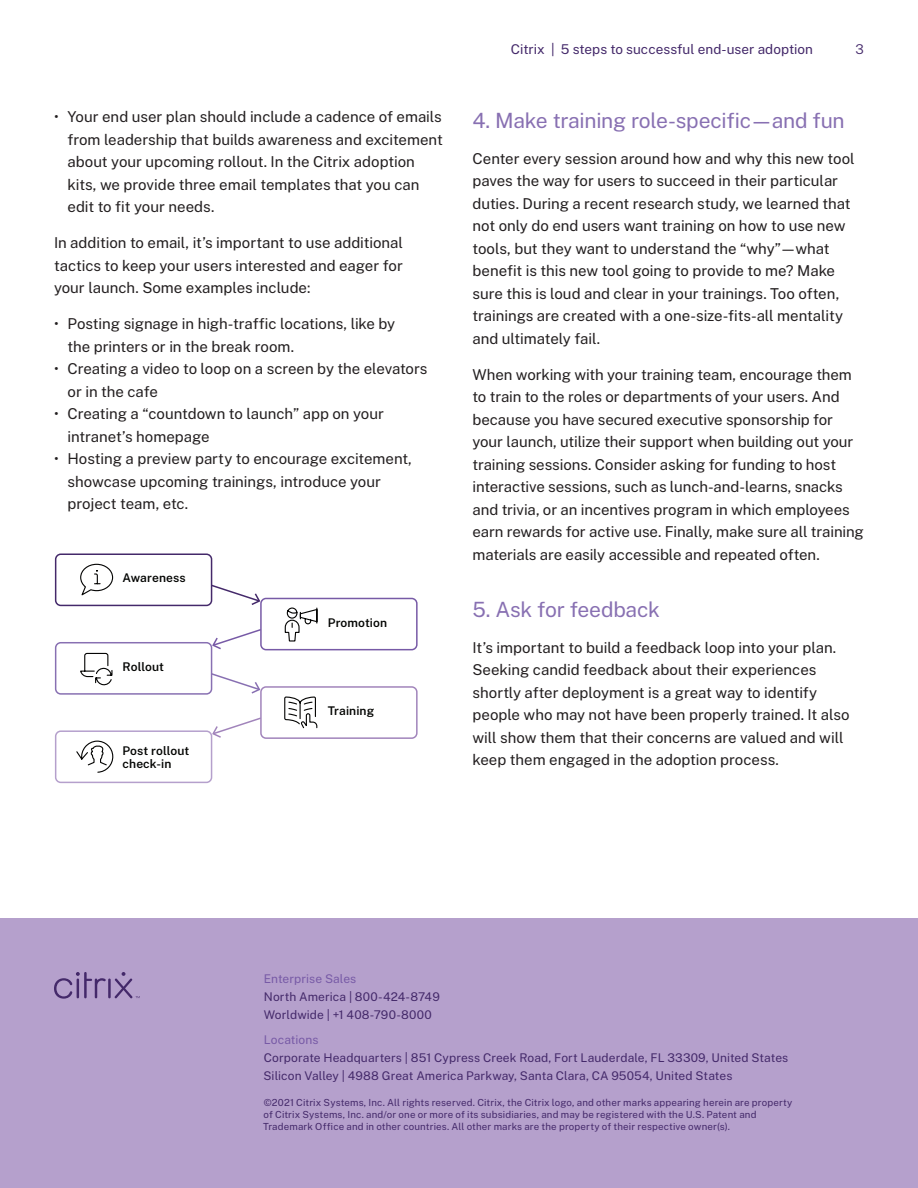
<style>
.page{position:relative;width:918px;height:1188px;background:#fff}
.page>*{position:absolute;margin:0;border:0;box-sizing:border-box;transform-origin:0 0}
.Subhead_L2{font:21px "Public Sans";letter-spacing:-.01em;color:#8870b2}
.Body{font:15px/22.5px "Public Sans";letter-spacing:-.005em;color:#231f20}
.t1{font:13.5px "Public Sans";letter-spacing:.005em;color:#44296a}
.t2{font:300 13.5px "Public Sans";color:#44296a}
.t3{font:12px/18px "Public Sans";letter-spacing:.01em;color:#44296a}
.t4{font:600 12px/12.9px "Public Sans";letter-spacing:.01em;color:#040503}
.t5{font:12px "Public Sans";letter-spacing:.005em;color:#775aa6}
.t6{font:9.75px/12px "Public Sans";letter-spacing:.015em;color:#44296a}
</style>
<div class="page">
<div style="left:0;top:918px;width:918px;height:270px;background:#b5a0cc"></div>
<div style="left:55px;top:554px;width:157px;height:52px;border:2px solid #44296a;border-radius:5px"></div>
<div style="left:260px;top:598px;width:158px;height:52px;border:2px solid #775aa6;border-radius:5px"></div>
<div style="left:55px;top:642px;width:157px;height:53px;border:2px solid #8870b2;border-radius:5px"></div>
<div style="left:260px;top:686px;width:158px;height:53px;border:2px solid #a184bb;border-radius:5px"></div>
<div style="left:55px;top:730px;width:157px;height:53px;border:2px solid #b5a0cc;border-radius:5px"></div>
<svg style="left:75px;top:563px;width:243px;height:210px"></svg>
<hr style="left:108px;top:979px;width:3px;height:19px;background:#44296a">
<svg style="left:54px;top:972px;width:52px;height:27px"></svg>
<svg style="left:115px;top:972px;width:25px;height:26px"></svg>
<p class="Body" style="left:68px;top:105px;width:377px;text-indent:-14px">• Your end user plan should include a cadence of emails from leadership that builds awareness and excitement about your upcoming rollout. In the Citrix adoption kits, we provide three email templates that you can edit to fit your needs.</p>
<p class="Body" style="left:54px;top:231px;width:351px;text-align:justify">In addition to email, it’s important to use additional tactics to keep your users interested and eager for your launch. Some examples include:</p>
<p class="Body" style="left:68px;top:312px;width:329px;text-indent:-14px">• Posting signage in high-traffic locations, like by the printers or in the break room.</p>
<p class="Body" style="left:68px;top:357px;width:362px;text-indent:-14px">• Creating a video to loop on a screen by the elevators or in the cafe</p>
<p class="Body" style="left:68px;top:402px;width:318px;text-indent:-14px">• Creating a “countdown to launch” app on your intranet’s homepage</p>
<p class="Body" style="left:68px;top:447px;width:346px;text-indent:-14px">• Hosting a preview party to encourage excitement, showcase upcoming trainings, introduce your project team, etc.</p>
<p class="t4" style="left:123px;top:571px;width:65px">Awareness</p>
<p class="t4" style="left:123px;top:659px;width:43px">Rollout</p>
<p class="t4" style="left:123px;top:743px;width:68px">Post rollout check-in</p>
<p class="t4" style="left:328px;top:616px;width:61px">Promotion</p>
<p class="t4" style="left:328px;top:704px;width:48px">Training</p>
<p class="t1" style="left:511px;top:39px;width:304px">Citrix | 5 steps to successful end-user adoption</p>
<p class="t2" style="left:856px;top:39px;width:10px">3</p>
<p class="Subhead_L2" style="left:472px;top:105px;width:374px">4. Make training role-specific—and fun</p>
<p class="Body" style="left:472px;top:146px;width:384px">Center every session around how and why this new tool paves the way for users to succeed in their particular duties. During a recent research study, we learned that not only do end users want training on how to use new tools, but they want to understand the “why”—what benefit is this new tool going to provide to me? Make sure this is loud and clear in your trainings. Too often, trainings are created with a one-size-fits-all mentality and ultimately fail.</p>
<p class="Body" style="left:472px;top:362px;width:393px">When working with your training team, encourage them to train to the roles or departments of your users. And because you have secured executive sponsorship for your launch, utilize their support when building out your training sessions. Consider asking for funding to host interactive sessions, such as lunch-and-learns, snacks and trivia, or an incentives program in which employees earn rewards for active use. Finally, make sure all training materials are easily accessible and repeated often.</p>
<p class="Subhead_L2" style="left:472px;top:594px;width:189px">5. Ask for feedback</p>
<p class="Body" style="left:472px;top:635px;width:379px">It’s important to build a feedback loop into your plan.<br>Seeking candid feedback about their experiences shortly after deployment is a great way to identify people who may not have been properly trained. It also will show them that their concerns are valued and will keep them engaged in the adoption process.</p>
<p class="t5" style="left:264px;top:970px;width:94px">Enterprise Sales</p>
<p class="t3" style="left:264px;top:987px;width:178px">North America | 800-424-8749<br>Worldwide | +1 408-790-8000</p>
<p class="t5" style="left:264px;top:1031px;width:56px">Locations</p>
<p class="t3" style="left:264px;top:1048px;width:526px">Corporate Headquarters | 851 Cypress Creek Road, Fort Lauderdale, FL 33309, United States<br>Silicon Valley | 4988 Great America Parkway, Santa Clara, CA 95054, United States</p>
<p class="t6" style="left:263px;top:1095px;width:531px">©2021 Citrix Systems, Inc. All rights reserved. Citrix, the Citrix logo, and other marks appearing herein are property of Citrix Systems, Inc. and/or one or more of its subsidiaries, and may be registered with the U.S. Patent and<br>Trademark Office and in other countries. All other marks are the property of their respective owner(s).</p>
</div>
